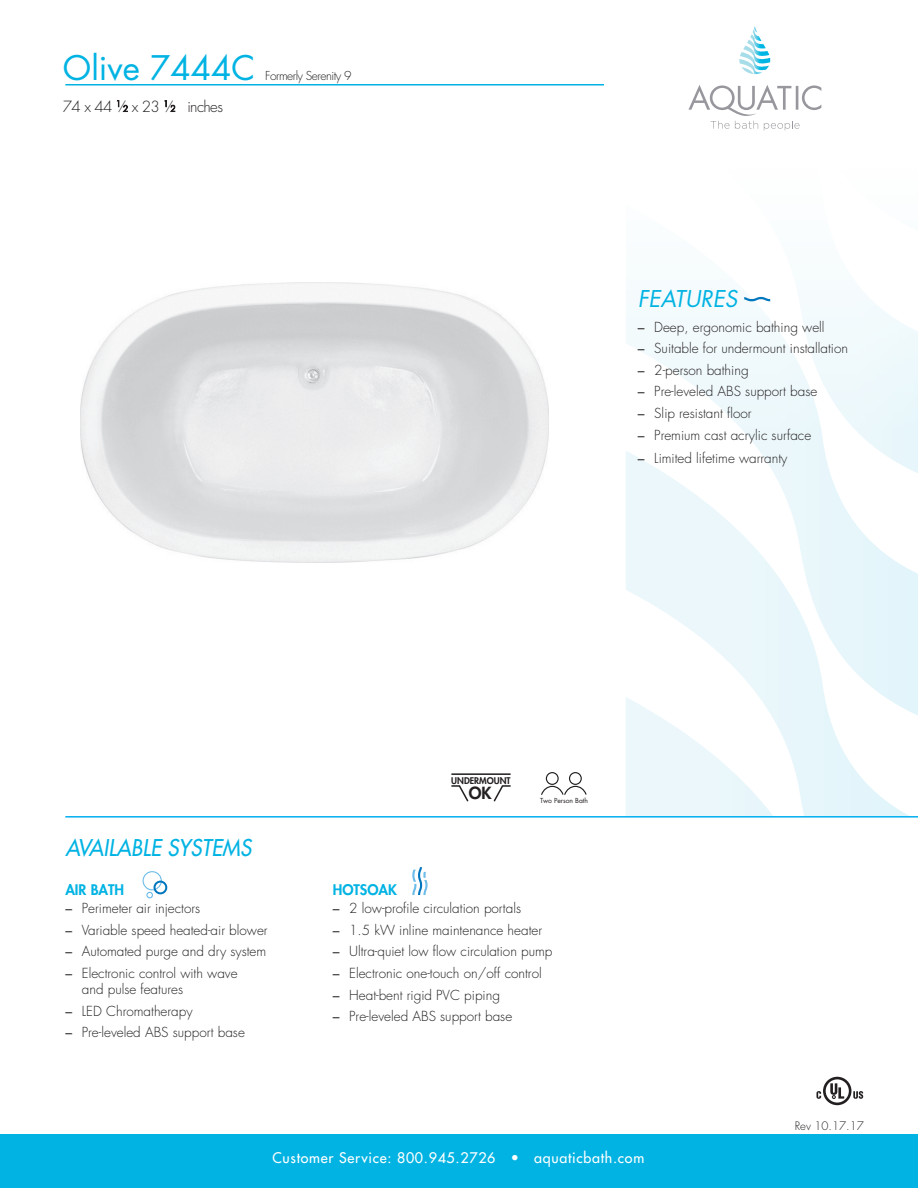
<style>
.page{position:relative;width:918px;height:1188px;background:#fff}
.page>*{position:absolute;margin:0;border:0;box-sizing:border-box;transform-origin:0 0}
.t1{font:33px "Futura Std";color:#00b3e3}
.t2{font:italic 500 22.5px "Futura Std";color:#00b3e3;scale:.93 1}
.t3{font:italic 22.5px "Futura Std";color:#00b3e3}
.t4{font:800 16.35px "Futura Std";color:#231f20}
.t5{font:300 15px "Futura Std";letter-spacing:-.04em;color:#231f20}
.t6{font:500 14.25px "Futura Std";letter-spacing:.05em;color:#fff}
.t7{font:800 14.25px "Futura Std";color:#00b3e3}
.t8{font:300 13.5px/15.8px "Futura Std";color:#231f20}
.t9{font:300 12px "Futura Std";letter-spacing:-.04em;color:#231f20}
.t10{font:300 11.4px "Futura Std";color:#231f20}
.t11{font:800 9px "Futura Std";color:#231f20}
.t12{font:6.75px "Futura Std";color:#231f20}
.s1{font-size:8.25px}
.s2{font-weight:400}
</style>
<div class="page">
<svg style="left:626px;top:296px;width:292px;height:419px"></svg>
<svg style="left:626px;top:450px;width:284px;height:366px"></svg>
<svg style="left:626px;top:697px;width:147px;height:119px"></svg>
<svg style="left:143px;top:871px;width:24px;height:27px"></svg>
<svg style="left:412px;top:867px;width:16px;height:28px"></svg>
<div style="left:0;top:1134px;width:918px;height:54px;background:#00b3e3"></div>
<hr style="left:65px;top:84px;width:539px;height:2px;background:#00b3e3">
<hr style="left:65px;top:816px;width:853px;height:2px;background:#00aeef">
<svg style="left:688px;top:26px;width:134px;height:105px"></svg>
<svg style="left:117px;top:100px;width:11px;height:12px"></svg>
<svg style="left:165px;top:100px;width:10px;height:12px"></svg>
<img style="left:80px;top:283px;width:469px;height:279px">
<svg style="left:744px;top:297px;width:26px;height:4px"></svg>
<svg style="left:816px;top:1077px;width:47px;height:28px"></svg>
<hr style="left:452px;top:773px;width:58px;height:2px;background:#231f20">
<svg style="left:451px;top:785px;width:18px;height:17px"></svg>
<svg style="left:493px;top:785px;width:18px;height:17px"></svg>
<div style="left:546px;top:772px;width:13px;height:13px;border:1px solid #231f20;border-radius:50%"></div>
<div style="left:569px;top:772px;width:13px;height:13px;border:1px solid #231f20;border-radius:50%"></div>
<svg style="left:541px;top:785px;width:46px;height:10px"></svg>
<h1 class="t1" style="left:63px;top:47px;width:194px">Olive 7444C</h1>
<p class="t5" style="left:63px;top:97px;width:162px">74 x 44 <sup>1</sup>⁄<span class="s1">2</span> x 23 <sup>1</sup>⁄<span class="s1">2</span> inches</p>
<p class="t9" style="left:265px;top:68px;width:88px">Formerly Serenity 9</p>
<h2 class="t3" style="left:638px;top:285px;width:101px">FEATURES</h2>
<p class="t8" style="left:638px;top:319px;width:188px"><span class="s2">–</span> Deep, ergonomic bathing well</p>
<p class="t8" style="left:638px;top:341px;width:212px"><span class="s2">–</span> Suitable for undermount installation</p>
<p class="t8" style="left:638px;top:362px;width:112px"><span class="s2">–</span> 2-person bathing</p>
<p class="t8" style="left:638px;top:384px;width:181px"><span class="s2">–</span> Pre-leveled ABS support base</p>
<p class="t8" style="left:638px;top:406px;width:115px"><span class="s2">–</span> Slip resistant floor</p>
<p class="t8" style="left:638px;top:427px;width:175px"><span class="s2">–</span> Premium cast acrylic surface</p>
<p class="t8" style="left:638px;top:450px;width:151px"><span class="s2">–</span> Limited lifetime warranty</p>
<h2 class="t2" style="left:65px;top:834px;width:201px">AVAILABLE SYSTEMS</h2>
<p class="t7" style="left:65px;top:881px;width:60px">AIR BATH</p>
<p class="t8" style="left:65px;top:901px;width:136px"><span class="s2">–</span> Perimeter air injectors</p>
<p class="t8" style="left:65px;top:922px;width:204px"><span class="s2">–</span> Variable speed heated-air blower</p>
<p class="t8" style="left:65px;top:944px;width:202px"><span class="s2">–</span> Automated purge and dry system</p>
<p class="t8" style="left:82px;top:966px;width:157px;text-indent:-16px"><span class="s2">–</span> Electronic control with wave and pulse features</p>
<p class="t8" style="left:65px;top:1003px;width:129px"><span class="s2">–</span> LED Chromatherapy</p>
<p class="t8" style="left:65px;top:1025px;width:181px"><span class="s2">–</span> Pre-leveled ABS support base</p>
<p class="t11" style="left:451px;top:775px;width:61px">UNDERMOUNT</p>
<p class="t4" style="left:469px;top:783px;width:24px">OK</p>
<p class="t12" style="left:540px;top:796px;width:49px">Two Person Bath</p>
<p class="t7" style="left:333px;top:881px;width:66px">HOTSOAK</p>
<p class="t8" style="left:333px;top:901px;width:190px"><span class="s2">–</span> 2 low-profile circulation portals</p>
<p class="t8" style="left:333px;top:922px;width:211px"><span class="s2">–</span> 1.5 kW inline maintenance heater</p>
<p class="t8" style="left:333px;top:944px;width:221px"><span class="s2">–</span> Ultra-quiet low flow circulation pump</p>
<p class="t8" style="left:333px;top:966px;width:211px"><span class="s2">–</span> Electronic one-touch on/off control</p>
<p class="t8" style="left:333px;top:987px;width:169px"><span class="s2">–</span> Heat-bent rigid PVC piping</p>
<p class="t8" style="left:333px;top:1009px;width:181px"><span class="s2">–</span> Pre-leveled ABS support base</p>
<p class="t10" style="left:795px;top:1119px;width:71px">Rev 10.17.17</p>
<p class="t6" style="left:285px;top:1146px;width:361px">Customer Service: 800.945.2726 • aquaticbath.com</p>
<p class="t6" style="left:547px;top:1146px;width:112px">aquaticbath.com</p>
<p class="t6" style="left:273px;top:1146px;width:248px">Customer Service: 800.945.2726 •</p>
<p class="t6" style="left:272px;top:1149px;width:373px">Customer Service: 800.945.2726 • aquaticbath.com</p>
</div>
